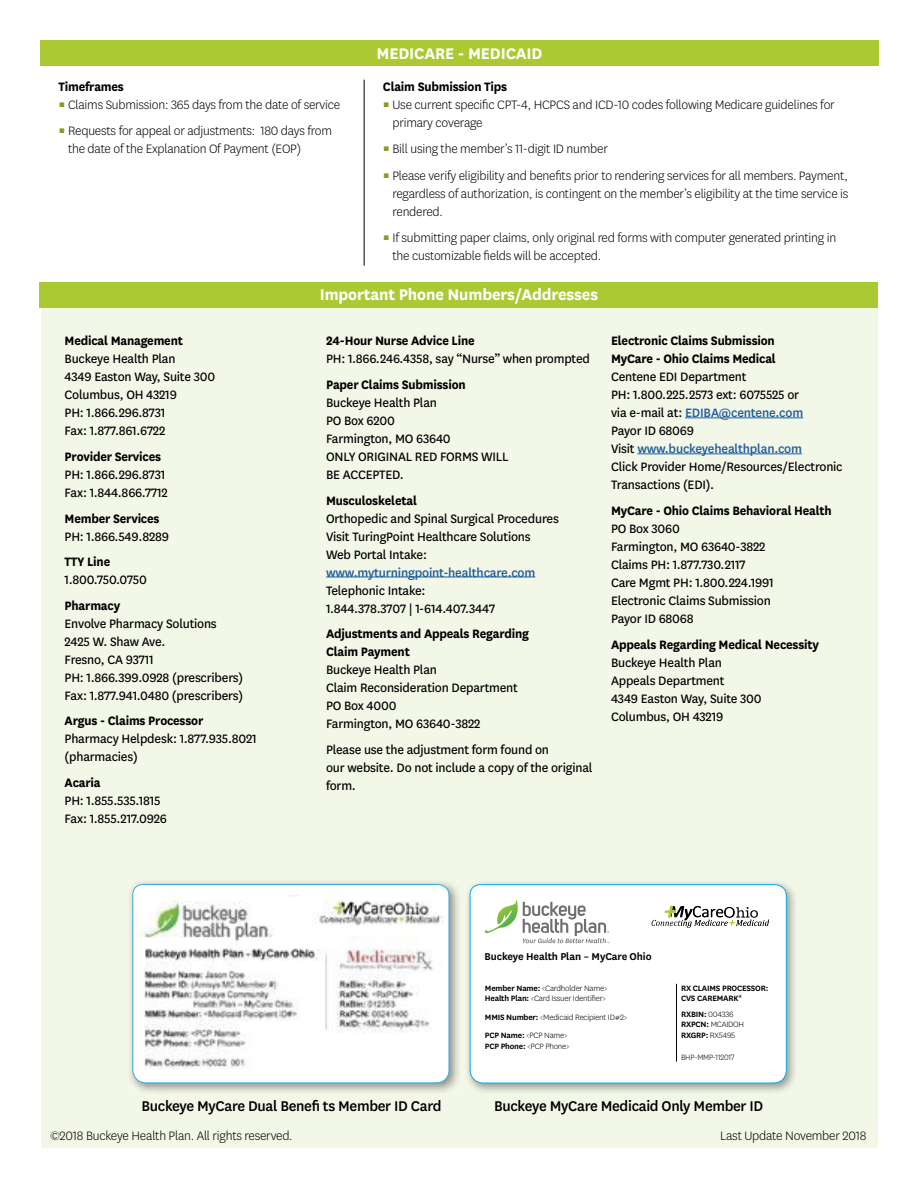
<style>
.page{position:relative;width:918px;height:1188px;background:#fff}
.page>*{position:absolute;margin:0;border:0;box-sizing:border-box;transform-origin:0 0}
.t1{font:700 18px "Centene Sans";letter-spacing:-.01em;color:#fff}
.t2{font:500 16.5px "Centene Sans";letter-spacing:-.02em;color:#000}
.t3{font:14.25px/18px "Centene Sans";letter-spacing:-.015em;color:#000}
.t4{font:300 14.25px/18px "Centene Sans";letter-spacing:-.015em;color:#000}
.t5{font:700 14.25px/18px "Centene Sans";letter-spacing:-.015em;color:#000;scale:.95 1}
.t6{font:500 14.25px "Centene Sans";letter-spacing:-.015em;color:#215e9e}
.t7{font:600 11.55px "National";letter-spacing:-.01em;color:#000}
.t8{font:300 9px/10.4px "National";letter-spacing:-.02em;color:#000}
.t9{font:600 9px/10.4px "National";letter-spacing:-.02em;color:#000}
.t10{font:300 9px "National";letter-spacing:-.02em;color:#000;scale:.95 1}
.s1{color:#839e25}
.s2{font-weight:400;color:#000}
.s3{font-weight:600}
</style>
<div class="page">
<div style="left:41px;top:308px;width:837px;height:840px;background:#f3f7e7"></div>
<div style="left:40px;top:282px;width:838px;height:26px;background:#abc932"></div>
<hr style="left:364px;top:80px;width:1px;height:186px;background:#000">
<hr style="left:326px;top:577px;width:209px;height:1px;background:#215e9e">
<hr style="left:685px;top:417px;width:118px;height:1px;background:#215e9e">
<hr style="left:637px;top:453px;width:165px;height:1px;background:#215e9e">
<div style="left:465px;top:879px;width:333px;height:216px;background:#000;opacity:.4"></div>
<div style="left:40px;top:40px;width:839px;height:26px;background:#abc932"></div>
<img style="left:130px;top:881px;width:329px;height:212px">
<svg style="left:132px;top:884px;width:318px;height:200px;background:#e9ebeb"></svg>
<div style="left:469px;top:884px;width:318px;height:200px;background:#fff"></div>
<hr style="left:676px;top:984px;width:1px;height:78px;background:#000">
<svg style="left:643px;top:897px;width:128px;height:37px;background:#dfe0de"></svg>
<svg style="left:481px;top:897px;width:132px;height:50px;background:#e1e5df"></svg>
<h2 class="t1" style="left:377px;top:40px;width:167px">MEDICARE - MEDICAID</h2>
<h3 class="t5" style="left:59px;top:76px;width:70px">Timeframes</h3>
<p class="t4" style="left:59px;top:95px;width:283px"><span class="s1">▪</span> Claims Submission: 365 days from the date of service</p>
<p class="t4" style="left:68px;top:121px;width:265px;text-indent:-10px"><span class="s1">▪</span> Requests for appeal or adjustments: 180 days from the date of the Explanation Of Payment (EOP)</p>
<h3 class="t5" style="left:383px;top:76px;width:132px">Claim Submission Tips</h3>
<p class="t4" style="left:393px;top:95px;width:444px;text-indent:-10px"><span class="s1">▪</span> Use current specific CPT-4, HCPCS and ICD-10 codes following Medicare guidelines for primary coverage</p>
<p class="t4" style="left:383px;top:139px;width:226px"><span class="s1">▪</span> Bill using the member’s 11-digit ID number</p>
<p class="t4" style="left:393px;top:166px;width:457px;text-align:justify;text-indent:-10px"><span class="s1">▪</span> Please verify eligibility and benefits prior to rendering services for all members. Payment, regardless of authorization, is contingent on the member’s eligibility at the time service is rendered.</p>
<p class="t4" style="left:393px;top:229px;width:445px;text-indent:-10px"><span class="s1">▪</span> If submitting paper claims, only original red forms with computer generated printing in the customizable fields will be accepted.</p>
<h2 class="t1" style="left:320px;top:282px;width:280px">Important Phone Numbers/Addresses</h2>
<h3 class="t5" style="left:65px;top:331px;width:126px">Medical Management</h3>
<p class="t3" style="left:65px;top:349px;width:152px">Buckeye Health Plan<br>4349 Easton Way, Suite 300<br>Columbus, OH 43219</p>
<p class="t3" style="left:65px;top:403px;width:102px">PH: 1.866.296.8731</p>
<p class="t3" style="left:65px;top:421px;width:102px">Fax: 1.877.861.6722</p>
<h3 class="t5" style="left:65px;top:447px;width:103px">Provider Services</h3>
<p class="t3" style="left:65px;top:465px;width:102px">PH: 1.866.296.8731</p>
<p class="t3" style="left:65px;top:483px;width:105px">Fax: 1.844.866.7712</p>
<h3 class="t5" style="left:65px;top:508px;width:101px">Member Services</h3>
<p class="t3" style="left:65px;top:526px;width:106px">PH: 1.866.549.8289</p>
<h3 class="t5" style="left:65px;top:552px;width:50px">TTY Line</h3>
<p class="t3" style="left:65px;top:570px;width:84px">1.800.750.0750</p>
<h3 class="t5" style="left:65px;top:595px;width:60px">Pharmacy</h3>
<p class="t3" style="left:65px;top:614px;width:154px">Envolve Pharmacy Solutions<br>2425 W. Shaw Ave.<br>Fresno, CA 93711</p>
<p class="t3" style="left:65px;top:668px;width:180px">PH: 1.866.399.0928 (prescribers)</p>
<p class="t3" style="left:65px;top:686px;width:180px">Fax: 1.877.941.0480 (prescribers)</p>
<h3 class="t5" style="left:65px;top:711px;width:148px">Argus - Claims Processor</h3>
<p class="t3" style="left:65px;top:729px;width:194px">Pharmacy Helpdesk: 1.877.935.8021 (pharmacies)</p>
<h3 class="t5" style="left:65px;top:772px;width:40px">Acaria</h3>
<p class="t3" style="left:65px;top:791px;width:98px">PH: 1.855.535.1815</p>
<p class="t3" style="left:65px;top:809px;width:104px">Fax: 1.855.217.0926</p>
<h3 class="t5" style="left:326px;top:331px;width:158px">24-Hour Nurse Advice Line</h3>
<p class="t3" style="left:326px;top:349px;width:265px">PH: 1.866.246.4358, say “Nurse” when prompted</p>
<h3 class="t5" style="left:326px;top:375px;width:149px">Paper Claims Submission</h3>
<p class="t3" style="left:326px;top:393px;width:184px">Buckeye Health Plan<br>PO Box 6200<br>Farmington, MO 63640<br>ONLY ORIGINAL RED FORMS WILL<br>BE ACCEPTED.</p>
<h3 class="t5" style="left:326px;top:490px;width:97px">Musculoskeletal</h3>
<p class="t3" style="left:326px;top:508px;width:234px">Orthopedic and Spinal Surgical Procedures<br>Visit TuringPoint Healthcare Solutions<br>Web Portal Intake:</p>
<p class="t6" style="left:326px;top:563px;width:211px">www.myturningpoint-healthcare.com</p>
<p class="t3" style="left:326px;top:580px;width:101px">Telephonic Intake:</p>
<p class="t3" style="left:326px;top:598px;width:171px">1.844.378.3707 | 1-614.407.3447</p>
<h3 class="t5" style="left:326px;top:624px;width:215px">Adjustments and Appeals Regarding<br>Claim Payment</h3>
<p class="t3" style="left:326px;top:660px;width:193px">Buckeye Health Plan<br>Claim Reconsideration Department<br>PO Box 4000<br>Farmington, MO 63640-3822</p>
<p class="t3" style="left:326px;top:740px;width:268px">Please use the adjustment form found on<br>our website. Do not include a copy of the original form.</p>
<h3 class="t5" style="left:611px;top:331px;width:175px">Electronic Claims Submission<br>MyCare - Ohio Claims Medical</h3>
<p class="t3" style="left:611px;top:367px;width:137px">Centene EDI Department</p>
<p class="t3" style="left:611px;top:385px;width:190px">PH: 1.800.225.2573 ext: 6075525 or</p>
<p class="t6" style="left:611px;top:403px;width:194px"><span class="s2">via e-mail at:</span> EDIBA@centene.com</p>
<p class="t3" style="left:611px;top:421px;width:85px">Payor ID 68069</p>
<p class="t6" style="left:611px;top:439px;width:193px"><span class="s2">Visit</span> www.buckeyehealthplan.com</p>
<p class="t3" style="left:611px;top:457px;width:233px">Click Provider Home/Resources/Electronic<br>Transactions (EDI).</p>
<h3 class="t5" style="left:611px;top:501px;width:234px">MyCare - Ohio Claims Behavioral Health</h3>
<p class="t3" style="left:611px;top:519px;width:164px">PO Box 3060<br>Farmington, MO 63640-3822<br>Claims PH: 1.877.730.2117<br>Care Mgmt PH: 1.800.224.1991<br>Electronic Claims Submission<br>Payor ID 68068</p>
<h3 class="t5" style="left:611px;top:634px;width:221px">Appeals Regarding Medical Necessity</h3>
<p class="t3" style="left:611px;top:652px;width:152px">Buckeye Health Plan<br>Appeals Department<br>4349 Easton Way, Suite 300<br>Columbus, OH 43219</p>
<p class="t7" style="left:484px;top:949px;width:169px">Buckeye Health Plan – MyCare Ohio</p>
<p class="t8" style="left:485px;top:982px;width:124px"><span class="s3">Member Name:</span> &lt;Cardholder Name&gt;<br><span class="s3">Health Plan:</span> &lt;Card Issuer Identifier&gt;</p>
<p class="t8" style="left:485px;top:1007px;width:144px;line-height:18.8px"><span class="s3">MMIS Number:</span> &lt;Medicaid Recipient ID#2&gt;<br><span class="s3">PCP Name:</span> &lt;PCP Name&gt;</p>
<p class="t8" style="left:485px;top:1040px;width:86px"><span class="s3">PCP Phone:</span> &lt;PCP Phone&gt;</p>
<p class="t9" style="left:681px;top:982px;width:89px">RX CLAIMS PROCESSOR:<br>CVS CAREMARK<sup>®</sup></p>
<p class="t8" style="left:681px;top:1009px;width:65px"><span class="s3">RXBIN:</span> 004336<br><span class="s3">RXPCN:</span> MCAIDOH<br><span class="s3">RXGRP:</span> RX5495</p>
<p class="t10" style="left:681px;top:1051px;width:58px">BHP-MMP-112017</p>
<p class="t2" style="left:141px;top:1095px;width:302px">Buckeye MyCare Dual Benefi ts Member ID Card</p>
<p class="t2" style="left:494px;top:1095px;width:271px">Buckeye MyCare Medicaid Only Member ID</p>
<p class="t4" style="left:50px;top:1126px;width:244px">©2018 Buckeye Health Plan. All rights reserved.</p>
<p class="t4" style="left:720px;top:1126px;width:148px">Last Update November 2018</p>
</div>
